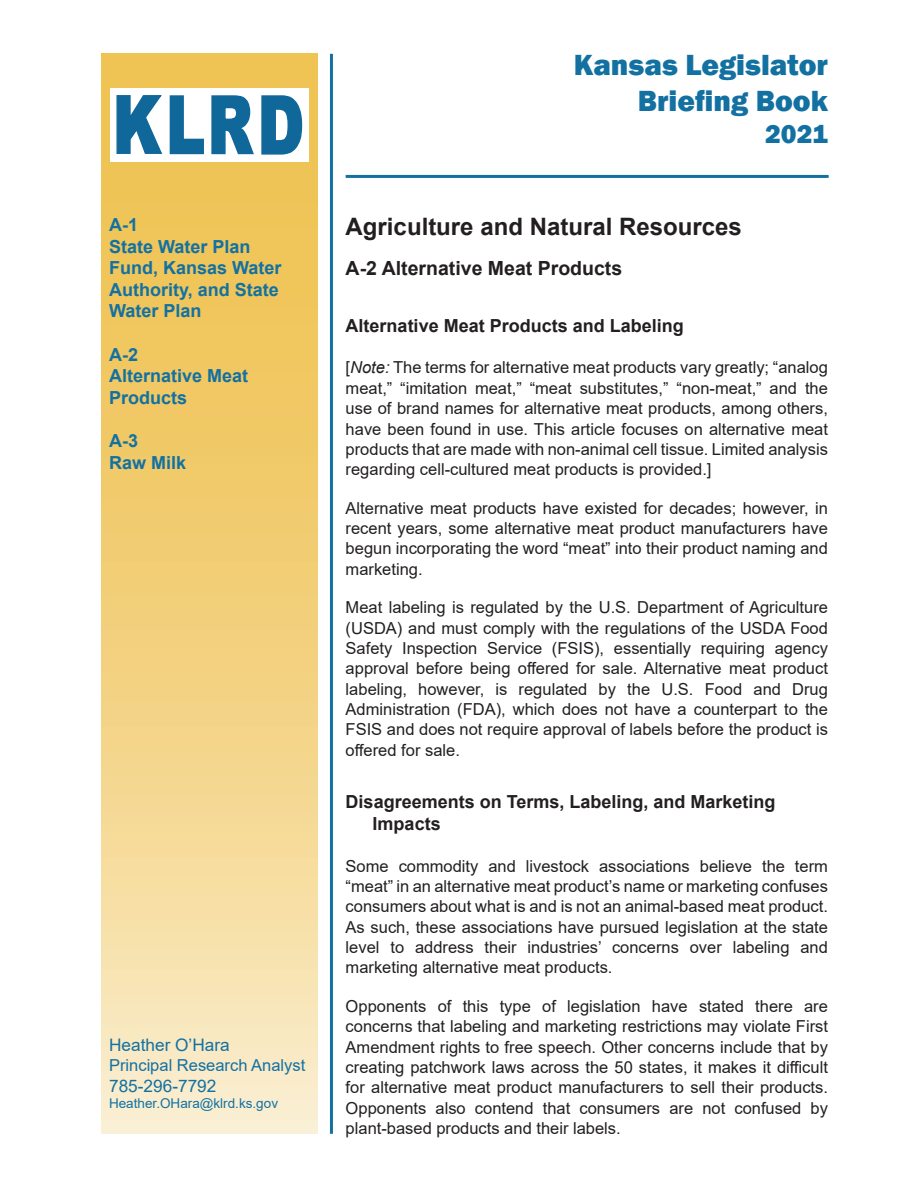
<style>
.page{position:relative;width:918px;height:1188px;background:#fff}
.page>*{position:absolute;margin:0;border:0;box-sizing:border-box;transform-origin:0 0}
.t1{font:800 30px/36px "Franklin Gothic";color:#1371a2;text-align:right}
.t2{font:800 27px "Franklin Gothic";color:#1371a2}
.h1b{font:700 24px "Arial";color:#231f20}
.t3{font:700 19.5px "Arial";color:#231f20}
.t4{font:700 18px/21.6px "Arial";color:#1371a2}
.t5{font:700 18px/22.2px "Arial";color:#231f20}
.t6{font:17.25px "Arial";color:#1371a2}
.t7{font:16.5px/20.4px "Arial";color:#231f20;text-align:justify}
.t8{font:16.5px "Arial";color:#1371a2}
.t9{font:13.5px "Arial";color:#1371a2}
.s1{font-style:italic}
</style>
<div class="page">
<svg style="left:101px;top:54px;width:216px;height:1080px;background:#f3d383"></svg>
<hr style="left:330px;top:54px;width:3px;height:1080px;background:#1371a2">
<hr style="left:346px;top:175px;width:483px;height:3px;background:#1371a2">
<div style="left:110px;top:88px;width:198px;height:74px;background:#fff"></div>
<svg style="left:211px;top:95px;width:43px;height:60px"></svg>
<svg style="left:169px;top:95px;width:35px;height:60px"></svg>
<svg style="left:116px;top:95px;width:47px;height:59px"></svg>
<svg style="left:261px;top:95px;width:42px;height:60px"></svg>
<p class="t4" style="left:109px;top:214px;width:174px">A-1<br>State Water Plan<br>Fund, Kansas Water<br>Authority, and State<br>Water Plan</p>
<p class="t4" style="left:109px;top:344px;width:141px">A-2<br>Alternative Meat<br>Products</p>
<p class="t4" style="left:109px;top:430px;width:79px">A-3<br>Raw Milk</p>
<p class="t6" style="left:109px;top:1033px;width:122px">Heather O’Hara</p>
<p class="t8" style="left:109px;top:1054px;width:198px">Principal Research Analyst</p>
<p class="t6" style="left:109px;top:1074px;width:109px">785-296-7792</p>
<p class="t9" style="left:109px;top:1094px;width:171px">Heather.OHara@klrd.ks.gov</p>
<h1 class="t1" style="left:574px;top:47px;width:256px">Kansas Legislator<br>Briefing Book</h1>
<h2 class="t2" style="left:765px;top:117px;width:64px">2021</h2>
<p class="h1b" style="left:346px;top:210px;width:398px">Agriculture and Natural Resources</p>
<h2 class="t3" style="left:346px;top:255px;width:278px">A-2 Alternative Meat Products</h2>
<h3 class="t5" style="left:346px;top:315px;width:340px">Alternative Meat Products and Labeling</h3>
<p class="t7" style="left:346px;top:357px;width:484px">[<span class="s1">Note:</span> The terms for alternative meat products vary greatly; “analog meat,” “imitation meat,” “meat substitutes,” “non-meat,” and the use of brand names for alternative meat products, among others, have been found in use. This article focuses on alternative meat products that are made with non-animal cell tissue. Limited analysis regarding cell-cultured meat products is provided.]</p>
<p class="t7" style="left:346px;top:498px;width:484px">Alternative meat products have existed for decades; however, in recent years, some alternative meat product manufacturers have begun incorporating the word “meat” into their product naming and marketing.</p>
<p class="t7" style="left:346px;top:597px;width:484px">Meat labeling is regulated by the U.S. Department of Agriculture (USDA) and must comply with the regulations of the USDA Food Safety Inspection Service (FSIS), essentially requiring agency approval before being offered for sale. Alternative meat product labeling, however, is regulated by the U.S. Food and Drug Administration (FDA), which does not have a counterpart to the FSIS and does not require approval of labels before the product is offered for sale.</p>
<h3 class="t5" style="left:373px;top:791px;width:404px;text-indent:-27px">Disagreements on Terms, Labeling, and Marketing<br>Impacts</h3>
<p class="t7" style="left:346px;top:855px;width:484px">Some commodity and livestock associations believe the term “meat” in an alternative meat product’s name or marketing confuses consumers about what is and is not an animal-based meat product.<br>As such, these associations have pursued legislation at the state level to address their industries’ concerns over labeling and marketing alternative meat products.</p>
<p class="t7" style="left:346px;top:996px;width:484px">Opponents of this type of legislation have stated there are concerns that labeling and marketing restrictions may violate First Amendment rights to free speech. Other concerns include that by creating patchwork laws across the 50 states, it makes it difficult for alternative meat product manufacturers to sell their products.<br>Opponents also contend that consumers are not confused by plant-based products and their labels.</p>
</div>
